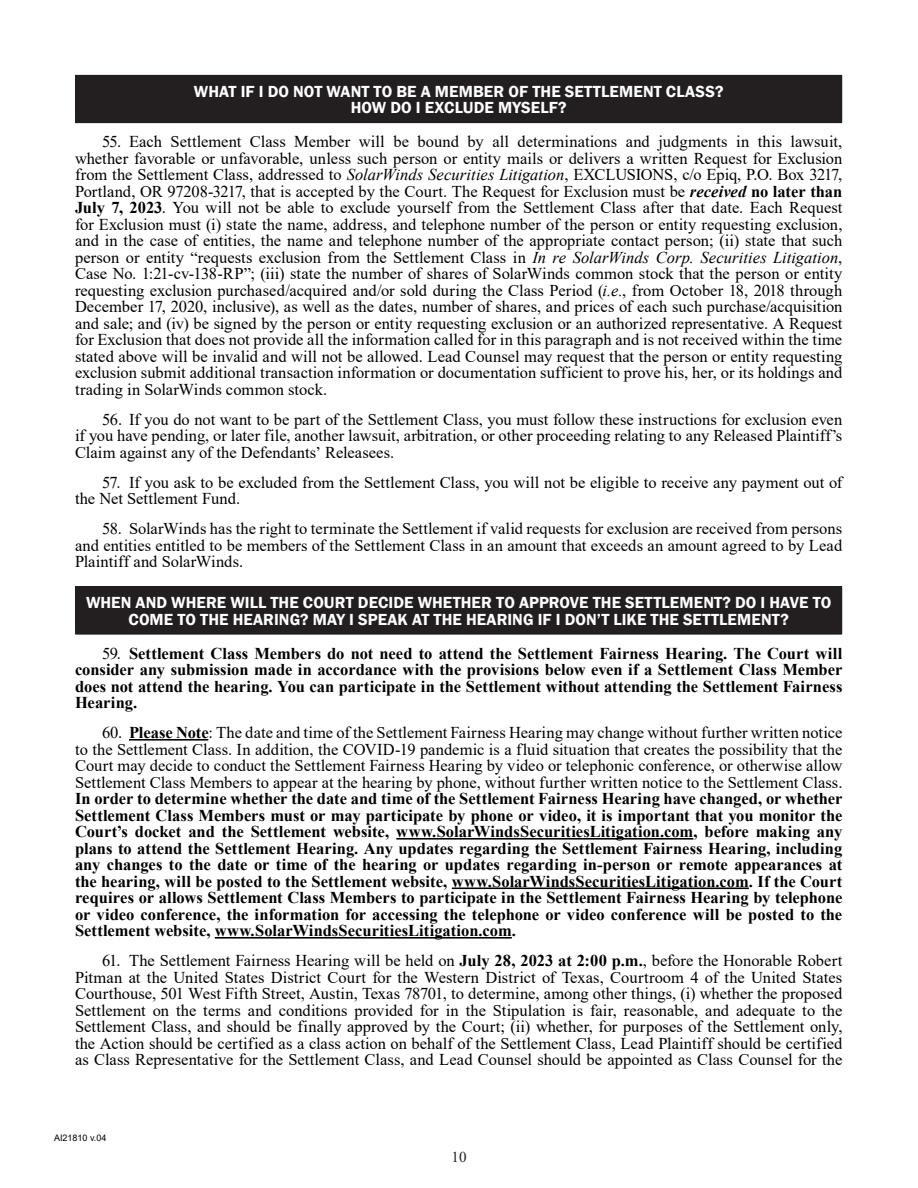
<style>
.page{position:relative;width:918px;height:1188px;background:#fff}
.page>*{position:absolute;margin:0;border:0;box-sizing:border-box;transform-origin:0 0}
.t1{font:16.5px/16.5px "Times New Roman";color:#000;text-align:justify}
.t2{font:700 16.5px/16.5px "Times New Roman";color:#000;text-align:justify}
.t3{font:600 16.5px/16.5px "Franklin Gothic";letter-spacing:.005em;color:#fff;text-align:center}
.t4{font:15px "Times New Roman";color:#231f20}
.t5{font:9px "Arial";color:#000}
.s1{font-style:italic}
.s2{font-weight:700;font-style:italic}
.s3{font-weight:700}
.s4{font-weight:400}
</style>
<div class="page">
<hr style="left:129px;top:739px;width:79px;height:2px;background:#000">
<hr style="left:396px;top:838px;width:297px;height:2px;background:#000">
<hr style="left:452px;top:888px;width:297px;height:1px;background:#000">
<hr style="left:215px;top:937px;width:297px;height:2px;background:#000">
<div style="left:76px;top:75px;width:766px;height:48px;background:#231f20"></div>
<hr style="left:75px;top:75px;width:767px;height:1px;background:#231f20">
<hr style="left:75px;top:76px;width:1px;height:46px;background:#231f20">
<hr style="left:75px;top:122px;width:767px;height:1px;background:#231f20">
<div style="left:76px;top:587px;width:766px;height:47px;background:#231f20"></div>
<hr style="left:75px;top:586px;width:767px;height:1px;background:#231f20">
<hr style="left:75px;top:587px;width:1px;height:47px;background:#231f20">
<hr style="left:75px;top:634px;width:767px;height:1px;background:#231f20">
<h1 class="t3" style="left:194px;top:83px;width:531px">WHAT IF I DO NOT WANT TO BE A MEMBER OF THE SETTLEMENT CLASS?</h1>
<h1 class="t3" style="left:351px;top:99px;width:217px">HOW DO I EXCLUDE MYSELF?</h1>
<p class="t1" style="left:75px;top:133px;width:769px;text-indent:27px">55. Each Settlement Class Member will be bound by all determinations and judgments in this lawsuit, whether favorable or unfavorable, unless such person or entity mails or delivers a written Request for Exclusion from the Settlement Class, addressed to <span class="s1">SolarWinds Securities Litigation</span>, EXCLUSIONS, c/o Epiq, P.O. Box 3217, Portland, OR 97208-3217, that is accepted by the Court. The Request for Exclusion must be <span class="s2">received</span> <span class="s3">no later than July 7, 2023</span>. You will not be able to exclude yourself from the Settlement Class after that date. Each Request for Exclusion must (i) state the name, address, and telephone number of the person or entity requesting exclusion, and in the case of entities, the name and telephone number of the appropriate contact person; (ii) state that such person or entity “requests exclusion from the Settlement Class in <span class="s1">In re SolarWinds Corp. Securities Litigation</span>, Case No. 1:21-cv-138-RP”; (iii) state the number of shares of SolarWinds common stock that the person or entity requesting exclusion purchased/acquired and/or sold during the Class Period (<span class="s1">i.e.</span>, from October 18, 2018 through December 17, 2020, inclusive), as well as the dates, number of shares, and prices of each such purchase/acquisition and sale; and (iv) be signed by the person or entity requesting exclusion or an authorized representative. A Request for Exclusion that does not provide all the information called for in this paragraph and is not received within the time stated above will be invalid and will not be allowed. Lead Counsel may request that the person or entity requesting exclusion submit additional transaction information or documentation sufficient to prove his, her, or its holdings and trading in SolarWinds common stock.</p>
<p class="t1" style="left:75px;top:410px;width:769px;text-indent:27px">56. If you do not want to be part of the Settlement Class, you must follow these instructions for exclusion even if you have pending, or later file, another lawsuit, arbitration, or other proceeding relating to any Released Plaintiff’s Claim against any of the Defendants’ Releasees.</p>
<p class="t1" style="left:75px;top:473px;width:769px;text-indent:27px">57. If you ask to be excluded from the Settlement Class, you will not be eligible to receive any payment out of the Net Settlement Fund.</p>
<p class="t1" style="left:75px;top:520px;width:769px;text-indent:27px">58. SolarWinds has the right to terminate the Settlement if valid requests for exclusion are received from persons and entities entitled to be members of the Settlement Class in an amount that exceeds an amount agreed to by Lead Plaintiff and SolarWinds.</p>
<h1 class="t3" style="left:86px;top:594px;width:747px">WHEN AND WHERE WILL THE COURT DECIDE WHETHER TO APPROVE THE SETTLEMENT? DO I HAVE TO<br>COME TO THE HEARING? MAY I SPEAK AT THE HEARING IF I DON’T LIKE THE SETTLEMENT?</h1>
<p class="t2" style="left:75px;top:644px;width:769px;text-indent:27px"><span class="s4">59.</span> Settlement Class Members do not need to attend the Settlement Fairness Hearing. The Court will consider any submission made in accordance with the provisions below even if a Settlement Class Member does not attend the hearing. You can participate in the Settlement without attending the Settlement Fairness Hearing.</p>
<p class="t2" style="left:75px;top:724px;width:769px;text-indent:27px"><span class="s4">60.</span> Please Note<span class="s4">: The date and time of the Settlement Fairness Hearing may change without further written notice to the Settlement Class. In addition, the COVID-19 pandemic is a fluid situation that creates the possibility that the Court may decide to conduct the Settlement Fairness Hearing by video or telephonic conference, or otherwise allow Settlement Class Members to appear at the hearing by phone, without further written notice to the Settlement Class.<br></span>In order to determine whether the date and time of the Settlement Fairness Hearing have changed, or whether Settlement Class Members must or may participate by phone or video, it is important that you monitor the Court’s docket and the Settlement website, www.SolarWindsSecuritiesLitigation.com, before making any plans to attend the Settlement Hearing. Any updates regarding the Settlement Fairness Hearing, including any changes to the date or time of the hearing or updates regarding in-person or remote appearances at the hearing, will be posted to the Settlement website, www.SolarWindsSecuritiesLitigation.com. If the Court requires or allows Settlement Class Members to participate in the Settlement Fairness Hearing by telephone or video conference, the information for accessing the telephone or video conference will be posted to the Settlement website, www.SolarWindsSecuritiesLitigation.com.</p>
<p class="t1" style="left:75px;top:952px;width:769px;text-indent:27px">61. The Settlement Fairness Hearing will be held on <span class="s3">July 28, 2023 at 2:00 p.m.</span>, before the Honorable Robert Pitman at the United States District Court for the Western District of Texas, Courtroom 4 of the United States Courthouse, 501 West Fifth Street, Austin, Texas 78701, to determine, among other things, (i) whether the proposed Settlement on the terms and conditions provided for in the Stipulation is fair, reasonable, and adequate to the Settlement Class, and should be finally approved by the Court; (ii) whether, for purposes of the Settlement only, the Action should be certified as a class action on behalf of the Settlement Class, Lead Plaintiff should be certified as Class Representative for the Settlement Class, and Lead Counsel should be appointed as Class Counsel for the</p>
<p class="t5" style="left:54px;top:1131px;width:54px">AI21810 v.04</p>
<p class="t4" style="left:452px;top:1146px;width:16px">10</p>
</div>
